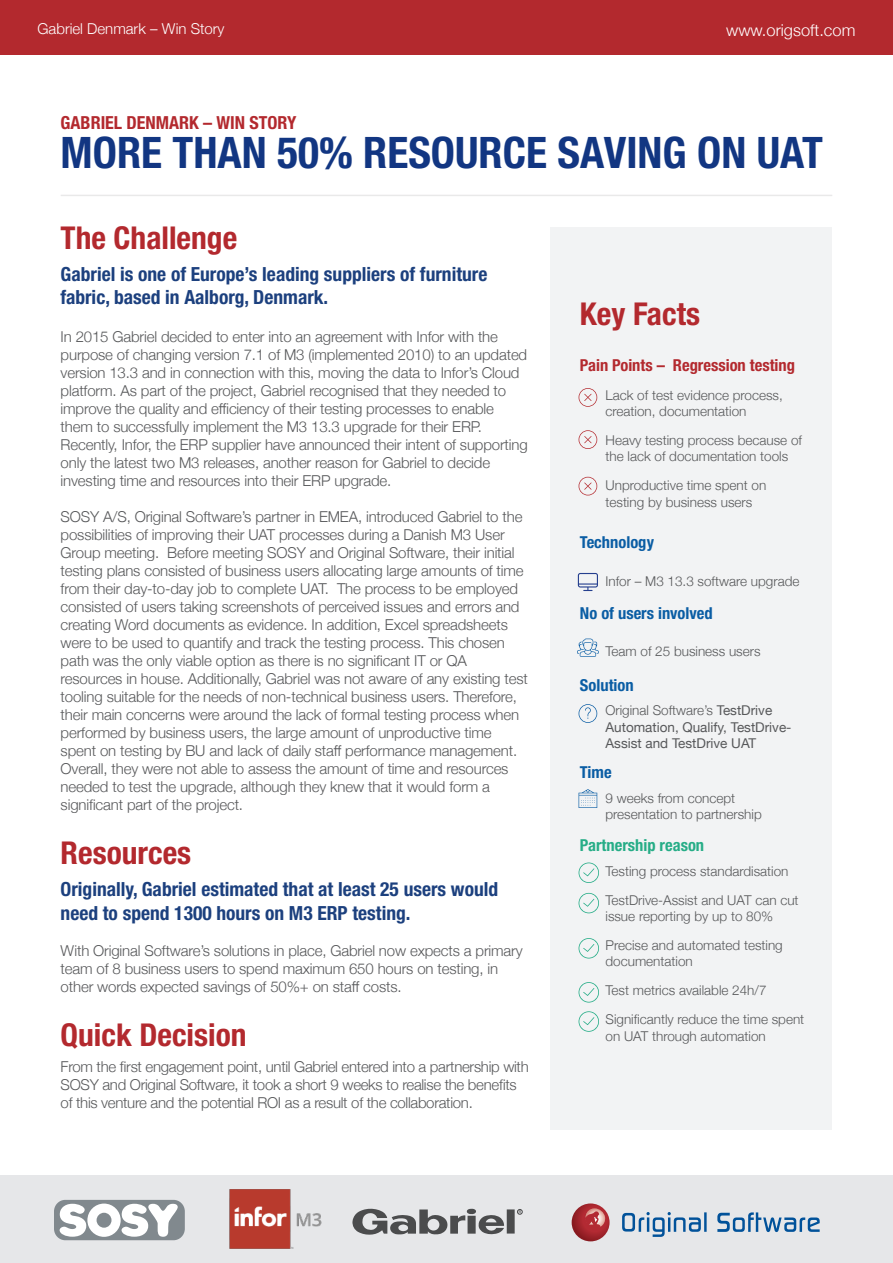
<style>
.page{position:relative;width:893px;height:1263px;background:#fff}
.page>*{position:absolute;margin:0;border:0;box-sizing:border-box;transform-origin:0 0}
.t1{font:700 condensed 43.5px "Helvetica Neue LT Std";color:#123682}
.t2{font:700 condensed 31.5px "Helvetica Neue LT Std";color:#b3292e}
.t3{font:700 condensed 19.5px/23.4px "Helvetica Neue LT Std";color:#1c407e}
.t4{font:700 condensed 18px "Helvetica Neue LT Std";color:#b3292e}
.t5{font:700 condensed 16.5px "Helvetica Neue LT Std";color:#0a5da4}
.t6{font:700 condensed 16.5px "Helvetica Neue LT Std";color:#b3292e}
.t7{font:700 condensed 16.5px "Helvetica Neue LT Std";color:#26ad87}
.t8{font:300 16.5px "Helvetica Neue";color:#fff}
.t9{font:300 15px/18px "Helvetica Neue";letter-spacing:-.01em;color:#57585a}
.t10{font:300 15px "Helvetica Neue";color:#fff}
.t11{font:300 13.5px/16.2px "Helvetica Neue";color:#57585a}
.t12{font:13.5px/16.2px "Helvetica Neue";color:#57585a}
.s1{font-weight:300}
</style>
<div class="page">
<div style="left:0;top:0;width:893px;height:54px;background:#b3292e"></div>
<div style="left:550px;top:227px;width:282px;height:902px;background:#f2f3f4"></div>
<svg style="left:578px;top:573px;width:20px;height:18px"></svg>
<svg style="left:579px;top:704px;width:18px;height:19px"></svg>
<svg style="left:579px;top:388px;width:18px;height:19px"></svg>
<svg style="left:579px;top:430px;width:18px;height:19px"></svg>
<svg style="left:579px;top:477px;width:18px;height:18px"></svg>
<svg style="left:579px;top:862px;width:20px;height:21px"></svg>
<svg style="left:579px;top:893px;width:20px;height:20px"></svg>
<svg style="left:579px;top:938px;width:20px;height:20px"></svg>
<svg style="left:579px;top:982px;width:20px;height:20px"></svg>
<svg style="left:579px;top:1011px;width:20px;height:21px"></svg>
<svg style="left:577px;top:639px;width:22px;height:18px"></svg>
<svg style="left:579px;top:789px;width:18px;height:19px"></svg>
<hr style="left:61px;top:195px;width:771px;height:1px;background:#231f20">
<div style="left:0;top:1175px;width:893px;height:88px;background:#e6e7e9"></div>
<svg style="left:717px;top:1212px;width:103px;height:20px"></svg>
<svg style="left:622px;top:1212px;width:85px;height:25px"></svg>
<svg style="left:572px;top:1203px;width:38px;height:38px"></svg>
<svg style="left:582px;top:1208px;width:24px;height:23px"></svg>
<div style="left:54px;top:1200px;width:131px;height:40px;background:#81898e;border-radius:11px"></div>
<svg style="left:60px;top:1203px;width:118px;height:34px"></svg>
<div style="left:507px;top:1209px;width:8px;height:24px;background:#4b4c4d"></div>
<svg style="left:352px;top:1209px;width:152px;height:25px"></svg>
<svg style="left:517px;top:1209px;width:5px;height:5px"></svg>
<img style="left:229px;top:1189px;width:93px;height:60px">
<p class="t10" style="left:38px;top:17px;width:189px">Gabriel Denmark – Win Story</p>
<p class="t8" style="left:726px;top:17px;width:131px">www.origsoft.com</p>
<p class="t4" style="left:61px;top:111px;width:237px">GABRIEL DENMARK – WIN STORY</p>
<p class="t1" style="left:61px;top:126px;width:764px">MORE THAN 50% RESOURCE SAVING ON UAT</p>
<p class="t2" style="left:61px;top:219px;width:178px">The Challenge</p>
<p class="t3" style="left:61px;top:262px;width:428px">Gabriel is one of Europe’s leading suppliers of furniture fabric, based in Aalborg, Denmark.</p>
<p class="t9" style="left:61px;top:327px;width:469px">In 2015 Gabriel decided to enter into an agreement with Infor with the purpose of changing version 7.1 of M3 (implemented 2010) to an updated version 13.3 and in connection with this, moving the data to Infor’s Cloud platform. As part of the project, Gabriel recognised that they needed to improve the quality and efficiency of their testing processes to enable them to successfully implement the M3 13.3 upgrade for their ERP.<br>Recently, Infor, the ERP supplier have announced their intent of supporting only the latest two M3 releases, another reason for Gabriel to decide investing time and resources into their ERP upgrade.</p>
<p class="t9" style="left:61px;top:507px;width:469px">SOSY A/S, Original Software’s partner in EMEA, introduced Gabriel to the possibilities of improving their UAT processes during a Danish M3 User Group meeting. Before meeting SOSY and Original Software, their initial testing plans consisted of business users allocating large amounts of time from their day-to-day job to complete UAT. The process to be employed consisted of users taking screenshots of perceived issues and errors and creating Word documents as evidence. In addition, Excel spreadsheets were to be used to quantify and track the testing process. This chosen path was the only viable option as there is no significant IT or QA resources in house. Additionally, Gabriel was not aware of any existing test tooling suitable for the needs of non-technical business users. Therefore, their main concerns were around the lack of formal testing process when performed by business users, the large amount of unproductive time spent on testing by BU and lack of daily staff performance management.<br>Overall, they were not able to assess the amount of time and resources needed to test the upgrade, although they knew that it would form a significant part of the project.</p>
<p class="t2" style="left:61px;top:834px;width:132px">Resources</p>
<p class="t3" style="left:61px;top:877px;width:439px">Originally, Gabriel estimated that at least 25 users would need to spend 1300 hours on M3 ERP testing.</p>
<p class="t9" style="left:61px;top:940px;width:464px">With Original Software’s solutions in place, Gabriel now expects a primary team of 8 business users to spend maximum 650 hours on testing, in other words expected savings of 50%+ on staff costs.</p>
<p class="t2" style="left:61px;top:1015px;width:187px">Quick Decision</p>
<p class="t9" style="left:61px;top:1057px;width:470px">From the first engagement point, until Gabriel entered into a partnership with<br>SOSY and Original Software, it took a short 9 weeks to realise the benefits of this venture and the potential ROI as a result of the collaboration.</p>
<p class="t2" style="left:580px;top:295px;width:122px">Key Facts</p>
<p class="t6" style="left:580px;top:355px;width:217px">Pain Points – Regression testing</p>
<p class="t11" style="left:605px;top:386px;width:179px">Lack of test evidence process, creation, documentation</p>
<p class="t11" style="left:605px;top:431px;width:198px">Heavy testing process because of the lack of documentation tools</p>
<p class="t11" style="left:605px;top:476px;width:162px">Unproductive time spent on testing by business users</p>
<p class="t5" style="left:580px;top:532px;width:76px">Technology</p>
<p class="t11" style="left:605px;top:572px;width:195px">Infor – M3 13.3 software upgrade</p>
<p class="t5" style="left:580px;top:603px;width:134px">No of users involved</p>
<p class="t11" style="left:605px;top:642px;width:157px">Team of 25 business users</p>
<p class="t5" style="left:580px;top:675px;width:55px">Solution</p>
<p class="t12" style="left:605px;top:703px;width:188px"><span class="s1">Original Software’s</span> TestDrive<br>Automation, Qualify, TestDrive-<br>Assist and TestDrive UAT</p>
<p class="t5" style="left:580px;top:762px;width:33px">Time</p>
<p class="t11" style="left:605px;top:789px;width:158px">9 weeks from concept presentation to partnership</p>
<p class="t7" style="left:580px;top:835px;width:126px">Partnership reason</p>
<p class="t11" style="left:605px;top:862px;width:185px">Testing process standardisation</p>
<p class="t11" style="left:605px;top:891px;width:195px">TestDrive-Assist and UAT can cut issue reporting by up to 80%</p>
<p class="t11" style="left:605px;top:936px;width:179px">Precise and automated testing documentation</p>
<p class="t11" style="left:605px;top:981px;width:163px">Test metrics available 24h/7</p>
<p class="t11" style="left:605px;top:1010px;width:200px">Significantly reduce the time spent on UAT through automation</p>
</div>
